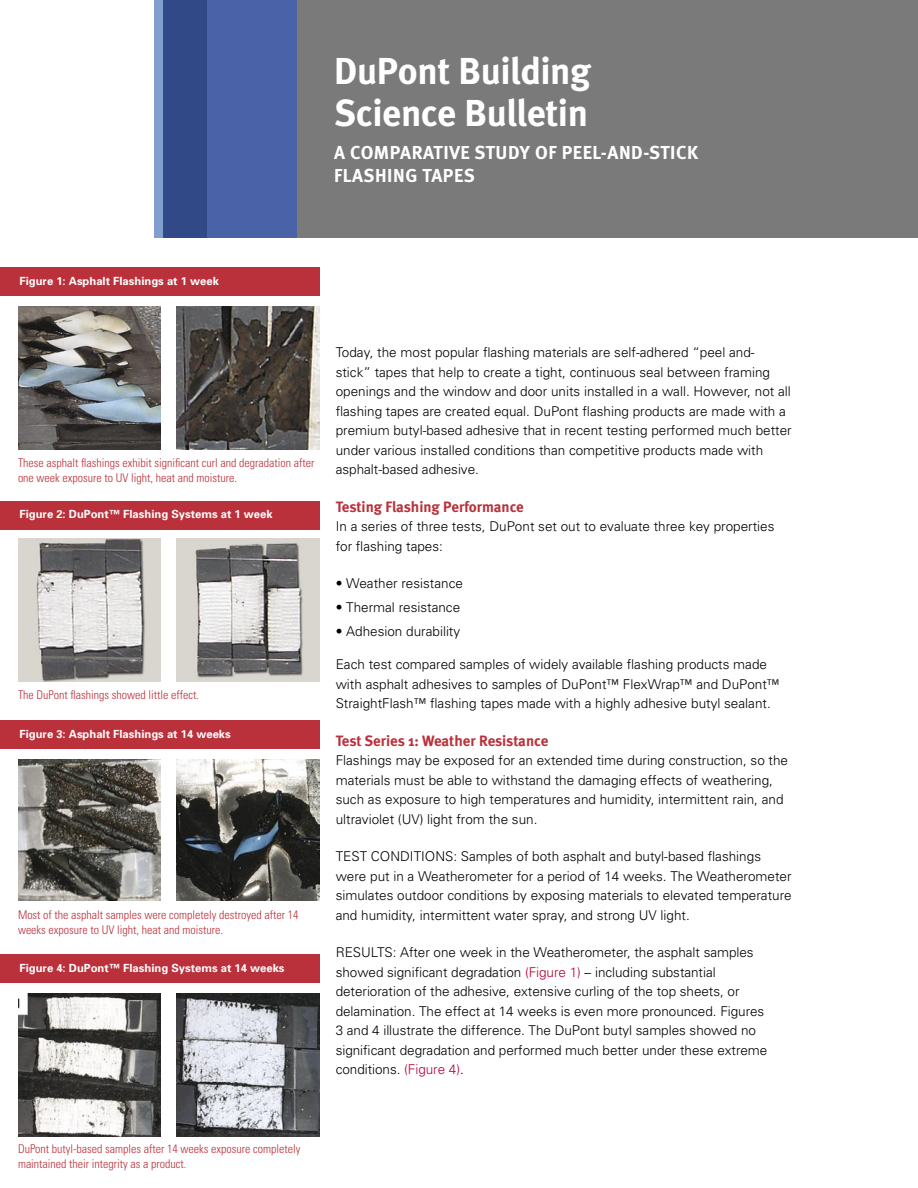
<style>
.page{position:relative;width:918px;height:1188px;background:#fff}
.page>*{position:absolute;margin:0;border:0;box-sizing:border-box;transform-origin:0 0}
.t1{font:700 37.5px/42px "Meta";letter-spacing:-.01em;color:#fff}
.t2{font:700 18.75px/22.5px "Meta";letter-spacing:.03em;color:#fff}
.Subhead_1{font:700 15px "Meta";letter-spacing:-.005em;color:#ba313b}
.Body_1{font:300 13.5px/19.5px "Univers";color:#000}
.Bullet_1{font:300 13.5px "Univers";color:#000}
.Bullet_1_Last{font:300 13.5px "Univers";color:#000}
.Figure_Caption{font:300 condensed 12px/15px "Univers";color:#ba313b}
.ChartFigureTitle{font:700 11.25px "Univers";color:#fff}
.s1{color:#b90035}
</style>
<div class="page">
<div style="left:296px;top:0;width:622px;height:238px;background:#7b7a7a"></div>
<div style="left:207px;top:0;width:89px;height:238px;background:#4a62a8"></div>
<div style="left:163px;top:0;width:44px;height:238px;background:#324987"></div>
<div style="left:154px;top:0;width:9px;height:238px;background:#809fcf"></div>
<div style="left:0;top:721px;width:320px;height:28px;background:#ba313b"></div>
<div style="left:0;top:955px;width:320px;height:28px;background:#ba313b"></div>
<div style="left:0;top:268px;width:320px;height:28px;background:#ba313b"></div>
<div style="left:0;top:501px;width:320px;height:28px;background:#ba313b"></div>
<img style="left:18px;top:760px;width:143px;height:141px">
<img style="left:177px;top:760px;width:143px;height:141px">
<img style="left:18px;top:994px;width:143px;height:142px">
<img style="left:177px;top:994px;width:143px;height:142px">
<img style="left:18px;top:307px;width:143px;height:142px">
<img style="left:177px;top:307px;width:143px;height:142px">
<img style="left:18px;top:539px;width:143px;height:142px">
<img style="left:177px;top:539px;width:143px;height:142px">
<p class="t1" style="left:334px;top:50px;width:258px">DuPont Building<br>Science Bulletin</p>
<p class="t2" style="left:334px;top:141px;width:366px">A COMPARATIVE STUDY OF PEEL-AND-STICK<br>FLASHING TAPES</p>
<p class="ChartFigureTitle" style="left:20px;top:274px;width:201px">Figure 1: Asphalt Flashings at 1 week</p>
<p class="Figure_Caption" style="left:18px;top:456px;width:298px">These asphalt flashings exhibit significant curl and degradation after one week exposure to UV light, heat and moisture.</p>
<p class="ChartFigureTitle" style="left:20px;top:507px;width:255px">Figure 2: DuPont™ Flashing Systems at 1 week</p>
<p class="Figure_Caption" style="left:18px;top:687px;width:183px">The DuPont flashings showed little effect.</p>
<p class="ChartFigureTitle" style="left:20px;top:727px;width:213px">Figure 3: Asphalt Flashings at 14 weeks</p>
<p class="Figure_Caption" style="left:18px;top:907px;width:282px">Most of the asphalt samples were completely destroyed after 14 weeks exposure to UV light, heat and moisture.</p>
<p class="ChartFigureTitle" style="left:20px;top:961px;width:267px">Figure 4: DuPont™ Flashing Systems at 14 weeks</p>
<p class="Body_1" style="left:336px;top:342px;width:458px">Today, the most popular flashing materials are self-adhered “peel and&shy;stick” tapes that help to create a tight, continuous seal between framing openings and the window and door units installed in a wall. However, not all flashing tapes are created equal. DuPont flashing products are made with a premium butyl-based adhesive that in recent testing performed much better under various installed conditions than competitive products made with asphalt-based adhesive.</p>
<p class="Subhead_1" style="left:336px;top:498px;width:190px">Testing Flashing Performance</p>
<p class="Body_1" style="left:336px;top:516px;width:440px">In a series of three tests, DuPont set out to evaluate three key properties for flashing tapes:</p>
<p class="Bullet_1" style="left:336px;top:575px;width:129px">• Weather resistance</p>
<p class="Bullet_1" style="left:336px;top:599px;width:126px">• Thermal resistance</p>
<p class="Bullet_1_Last" style="left:336px;top:623px;width:126px">• Adhesion durability</p>
<p class="Body_1" style="left:336px;top:654px;width:445px">Each test compared samples of widely available flashing products made with asphalt adhesives to samples of DuPont™ FlexWrap™ and DuPont™<br>StraightFlash™ flashing tapes made with a highly adhesive butyl sealant.</p>
<p class="Subhead_1" style="left:336px;top:732px;width:214px">Test Series 1: Weather Resistance</p>
<p class="Body_1" style="left:336px;top:750px;width:454px">Flashings may be exposed for an extended time during construction, so the materials must be able to withstand the damaging effects of weathering, such as exposure to high temperatures and humidity, intermittent rain, and ultraviolet (UV) light from the sun.</p>
<p class="Body_1" style="left:336px;top:846px;width:458px">TEST CONDITIONS: Samples of both asphalt and butyl-based flashings were put in a Weatherometer for a period of 14 weeks. The Weatherometer simulates outdoor conditions by exposing materials to elevated temperature and humidity, intermittent water spray, and strong UV light.</p>
<p class="Body_1" style="left:336px;top:942px;width:433px">RESULTS: After one week in the Weatherometer, the asphalt samples showed significant degradation <span class="s1">(Figure 1)</span> – including substantial deterioration of the adhesive, extensive curling of the top sheets, or delamination. The effect at 14 weeks is even more pronounced. Figures 3 and 4 illustrate the difference. The DuPont butyl samples showed no significant degradation and performed much better under these extreme conditions. <span class="s1">(Figure 4)</span>.</p>
<p class="Figure_Caption" style="left:18px;top:1141px;width:284px">DuPont butyl-based samples after 14 weeks exposure completely maintained their integrity as a product.</p>
</div>
